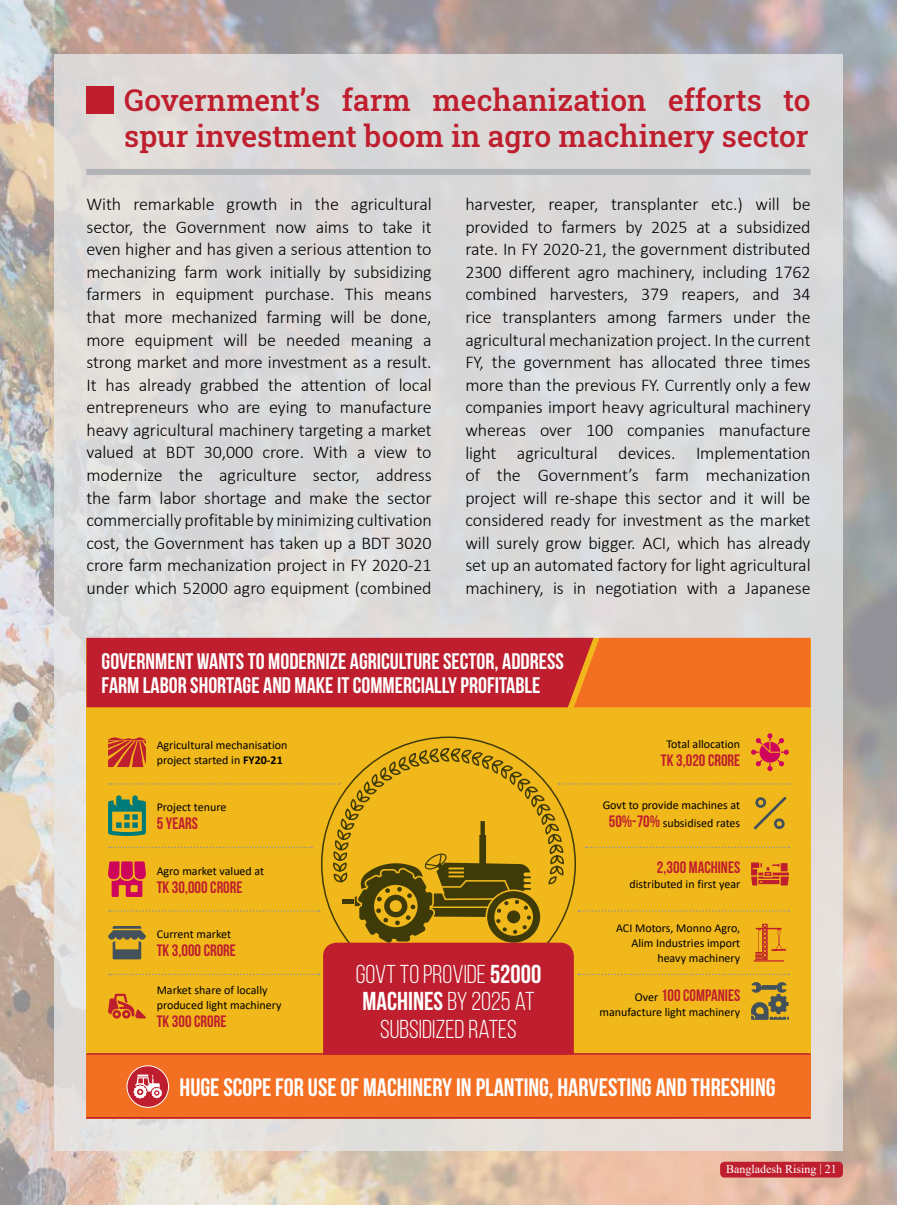
<style>
.page{position:relative;width:897px;height:1205px;background:#fff}
.page>*{position:absolute;margin:0;border:0;box-sizing:border-box;transform-origin:0 0}
.t1{font:500 30px/36px "Roboto Slab";color:#be1e2d}
.t2{font:25.8px/27.6px "Bebas Neue";color:#fff;text-align:center}
.t3{font:700 25.2px "Bebas Neue";color:#fff}
.t4{font:700 22.5px/24px "Bebas Neue";color:#fff}
.t5{font:300 18px/22.5px "Calibri";letter-spacing:-.005em;color:#000;text-align:justify}
.t6{font:700 16.5px "Bebas Neue";color:#be1e2d}
.t7{font:12px/15px "Calibri";color:#000}
.t8{font:12px "Times New Roman";color:#fff}
.s1{font-weight:700}
.s2{font-family:"Bebas Neue";font-weight:700;font-size:16.5px;color:#be1e2d}
.s3{font-family:"Calibri";font-weight:400;font-size:12px;color:#000}
</style>
<div class="page">
<img style="left:0;top:0;width:896px;height:1204px">
<div style="left:54px;top:54px;width:788px;height:1096px;background:#dadad9"></div>
<div style="left:720px;top:1161px;width:122px;height:16px;background:#be1e2d;border-radius:4px"></div>
<div style="left:86px;top:86px;width:27px;height:27px;background:#be1e2d"></div>
<div style="left:86px;top:169px;width:724px;height:6px;background:#b1b4b6"></div>
<div style="left:86px;top:637px;width:724px;height:470px;background:#f1b81b"></div>
<svg style="left:86px;top:637px;width:724px;height:70px;background:#ce3a2b"></svg>
<div style="left:86px;top:1053px;width:724px;height:65px;background:#f36f21"></div>
<div style="left:127px;top:1065px;width:41px;height:42px;background:#be1e2d;border-radius:50%"></div>
<div style="left:127px;top:1065px;width:42px;height:42px;border:1px solid #fff;border-radius:50%"></div>
<hr style="left:86px;top:1052px;width:724px;height:2px;background:#be1e2d">
<hr style="left:86px;top:1116px;width:724px;height:2px;background:#be1e2d">
<svg style="left:108px;top:733px;width:681px;height:321px"></svg>
<svg style="left:133px;top:1074px;width:29px;height:24px"></svg>
<h1 class="t1" style="left:124px;top:82px;width:687px">Government’s farm mechanization efforts to spur investment boom in agro machinery sector</h1>
<p class="t5" style="left:86px;top:192px;width:347px">With remarkable growth in the agricultural sector, the Government now aims to take it even higher and has given a serious attention to mechanizing farm work initially by subsidizing farmers in equipment purchase. This means that more mechanized farming will be done, more equipment will be needed meaning a strong market and more investment as a result.<br>It has already grabbed the attention of local entrepreneurs who are eying to manufacture heavy agricultural machinery targeting a market valued at BDT 30,000 crore. With a view to modernize the agriculture sector, address the farm labor shortage and make the sector commercially profitable by minimizing cultivation cost, the Government has taken up a BDT 3020 crore farm mechanization project in FY 2020-21 under which 52000 agro equipment (combined</p>
<p class="t5" style="left:465px;top:193px;width:347px">harvester, reaper, transplanter etc.) will be provided to farmers by 2025 at a subsidized rate. In FY 2020-21, the government distributed 2300 different agro machinery, including 1762 combined harvesters, 379 reapers, and 34 rice transplanters among farmers under the agricultural mechanization project. In the current FY, the government has allocated three times more than the previous FY. Currently only a few companies import heavy agricultural machinery whereas over 100 companies manufacture light agricultural devices. Implementation of the Government’s farm mechanization project will re-shape this sector and it will be considered ready for investment as the market will surely grow bigger. ACI, which has already set up an automated factory for light agricultural machinery, is in negotiation with a Japanese</p>
<p class="t4" style="left:102px;top:649px;width:464px">GOVERNMENT WANTS TO MODERNIZE AGRICULTURE SECTOR, ADDRESS<br>FARM LABOR SHORTAGE AND MAKE IT COMMERCIALLY PROFITABLE</p>
<p class="t7" style="left:157px;top:737px;width:132px">Agricultural mechanisation project started in <span class="s1">FY20-21</span></p>
<p class="t7" style="left:157px;top:799px;width:71px">Project tenure</p>
<p class="t6" style="left:157px;top:814px;width:43px">5 YEARS</p>
<p class="t7" style="left:157px;top:862px;width:109px">Agro market valued at</p>
<p class="t6" style="left:157px;top:877px;width:87px">TK 30,000 CRORE</p>
<p class="t7" style="left:157px;top:926px;width:76px">Current market</p>
<p class="t6" style="left:157px;top:941px;width:81px">TK 3,000 CRORE</p>
<p class="t7" style="left:157px;top:982px;width:126px">Market share of locally produced light machinery</p>
<p class="t6" style="left:157px;top:1012px;width:71px">TK 300 CRORE</p>
<h2 class="t2" style="left:355px;top:959px;width:187px">GOVT TO PROVIDE <span class="s1">52000<br>MACHINES</span> BY 2025 AT<br>SUBSIDIZED RATES</h2>
<p class="t7" style="left:666px;top:735px;width:75px">Total allocation</p>
<p class="t6" style="left:661px;top:750px;width:81px">TK 3,020 CRORE</p>
<p class="t7" style="left:602px;top:795px;width:139px;line-height:18px;text-align:center">Govt to provide machines at<br><span class="s2">50%-70%</span> subsidised rates</p>
<p class="t6" style="left:657px;top:857px;width:85px">2,300 MACHINES</p>
<p class="t7" style="left:629px;top:875px;width:112px">distributed in first year</p>
<p class="t7" style="left:616px;top:920px;width:126px;text-align:right">ACI Motors, Monno Agro,<br>Alim Industries import heavy machinery</p>
<p class="t6" style="left:635px;top:986px;width:107px"><span class="s3">Over</span> 100 COMPANIES</p>
<p class="t7" style="left:599px;top:1004px;width:142px">manufacture light machinery</p>
<h3 class="t3" style="left:179px;top:1073px;width:597px">HUGE SCOPE FOR USE OF MACHINERY IN PLANTING, HARVESTING AND THRESHING</h3>
<p class="t8" style="left:726px;top:1160px;width:112px">Bangladesh Rising | 21</p>
</div>
